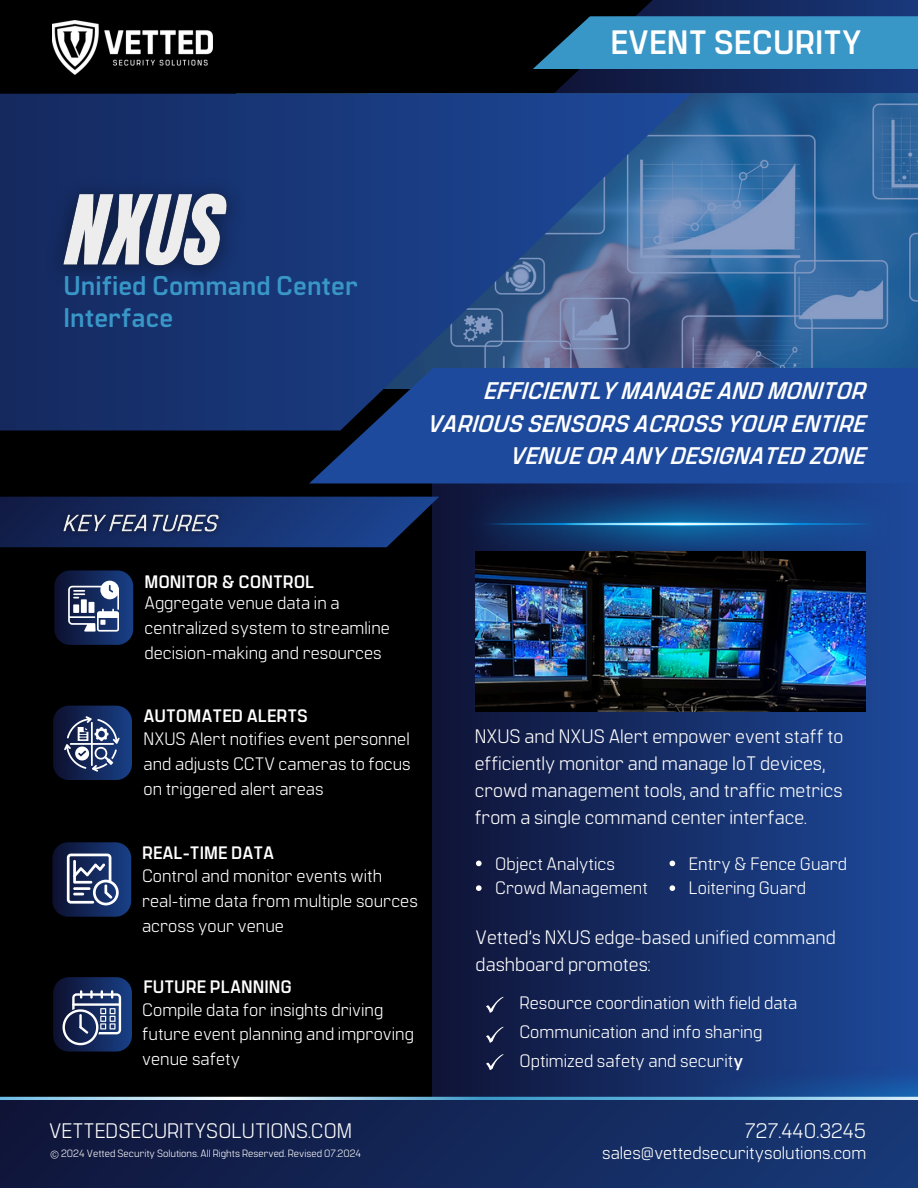
<style>
.page{position:relative;width:918px;height:1188px;background:#000}
.page>*{position:absolute;margin:0;border:0;box-sizing:border-box;transform-origin:0 0}
.t1{font:700 33.75px "Manifold CF";color:#fff}
.t2{font:700 27px/31.5px "Manifold CF";color:#3997c8}
.t3{font:italic 700 24px/32.7px "Manifold CF";color:#fff;text-align:right}
.t4{font:21px "Manifold CF";color:#fdfdfd}
.t5{font:19.5px/27px "Manifold CF";color:#fff}
.t6{font:18px/24.8px "Manifold CF";color:#fff}
.t7{font:700 18px "Manifold CF";color:#fff}
.t8{font:10.5px "Manifold CF";color:#fff}
.s1{font-family:"Gill Sans MT Std";font-weight:300}
.s2{font-weight:700}
</style>
<div class="page">
<svg style="left:554px;top:0;width:364px;height:93px;background:#112351"></svg>
<img style="left:52px;top:20px;width:160px;height:54px">
<div style="left:433px;top:484px;width:485px;height:632px;background:linear-gradient(to right,#0f1336,#1d499b)"></div>
<img style="left:691px;top:1064px;width:227px;height:33px">
<svg style="left:0;top:497px;width:439px;height:50px;background:#152f69"></svg>
<svg style="left:0;top:1097px;width:918px;height:4px;background:#709fc1"></svg>
<div style="left:0;top:1101px;width:918px;height:87px;background:linear-gradient(to right,#0f1539,#173877)"></div>
<img style="left:459px;top:486px;width:440px;height:76px">
<svg style="left:691px;top:94px;width:227px;height:274px;background:#396ba0"></svg>
<svg style="left:0;top:94px;width:691px;height:336px;background:#23417e"></svg>
<div style="left:309px;top:368px;width:609px;height:116px;background:#1d4a9c"></div>
<svg style="left:533px;top:16px;width:385px;height:53px;background:#348ab7"></svg>
<div style="left:54px;top:570px;width:79px;height:75px;background:linear-gradient(to right,#0d102e,#194087);border-radius:16px"></div>
<svg style="left:68px;top:581px;width:51px;height:50px;background:#717e9b"></svg>
<div style="left:53px;top:706px;width:79px;height:74px;background:linear-gradient(to right,#0d102f,#194087);border-radius:16px"></div>
<svg style="left:64px;top:716px;width:55px;height:55px;background:#546387"></svg>
<svg style="left:53px;top:977px;width:79px;height:75px;background:#132759"></svg>
<svg style="left:63px;top:990px;width:58px;height:55px;background:#526186"></svg>
<img style="left:475px;top:552px;width:391px;height:159px">
<svg style="left:52px;top:842px;width:79px;height:75px;background:#132758"></svg>
<svg style="left:67px;top:854px;width:52px;height:51px;background:#617093"></svg>
<img style="left:53px;top:504px;width:176px;height:39px">
<svg style="left:476px;top:861px;width:6px;height:5px"></svg>
<svg style="left:476px;top:885px;width:6px;height:6px"></svg>
<svg style="left:670px;top:861px;width:5px;height:5px"></svg>
<svg style="left:670px;top:885px;width:5px;height:6px"></svg>
<svg style="left:486px;top:997px;width:18px;height:16px"></svg>
<svg style="left:486px;top:1027px;width:18px;height:16px"></svg>
<svg style="left:486px;top:1054px;width:18px;height:16px"></svg>
<img style="left:33px;top:166px;width:224px;height:132px">
<h4 class="t1" style="left:610px;top:20px;width:253px">EVENT SECURITY</h4>
<p class="t2" style="left:64px;top:269px;width:296px">Unified Command Center<br>Interface</p>
<p class="t3" style="left:428px;top:373px;width:440px">EFFICIENTLY MANAGE AND MONITOR<br>VARIOUS SENSORS ACROSS YOUR ENTIRE<br>VENUE OR ANY DESIGNATED ZONE</p>
<p class="t7" style="left:144px;top:570px;width:171px">MONITOR &amp; CONTROL</p>
<p class="t6" style="left:144px;top:590px;width:247px">Aggregate venue data in a centralized system to streamline decision-making and resources</p>
<h6 class="t7" style="left:144px;top:704px;width:166px">AUTOMATED ALERTS</h6>
<p class="t6" style="left:144px;top:726px;width:269px;text-align:justify">NXUS Alert notifies event personnel and adjusts CCTV cameras to focus on triggered alert areas</p>
<p class="t7" style="left:142px;top:841px;width:134px">REAL-TIME DATA</p>
<p class="t6" style="left:142px;top:863px;width:277px">Control and monitor events with real-time data from multiple sources across your venue</p>
<p class="t7" style="left:144px;top:975px;width:150px">FUTURE PLANNING</p>
<p class="t6" style="left:142px;top:996px;width:273px">Compile data for insights driving future event planning and improving venue safety</p>
<p class="t4" style="left:49px;top:1117px;width:304px">VETTEDSECURITYSOLUTIONS.COM</p>
<p class="t8" style="left:50px;top:1147px;width:312px"><span class="s1">©</span> 2024 Vetted Security Solutions. All Rights Reserved. Revised 07.2024</p>
<p class="t5" style="left:475px;top:722px;width:370px">NXUS and NXUS Alert empower event staff to efficiently monitor and manage IoT devices, crowd management tools, and traffic metrics from a single command center interface.</p>
<p class="t6" style="left:495px;top:850px;width:121px">Object Analytics</p>
<p class="t6" style="left:495px;top:875px;width:154px">Crowd Management</p>
<p class="t6" style="left:689px;top:850px;width:160px">Entry &amp; Fence Guard</p>
<p class="t6" style="left:689px;top:875px;width:119px">Loitering Guard</p>
<p class="t5" style="left:476px;top:922px;width:362px">Vetted’s NXUS edge-based unified command dashboard promotes:</p>
<p class="t6" style="left:519px;top:989px;width:279px">Resource coordination with field data</p>
<p class="t6" style="left:519px;top:1019px;width:244px">Communication and info sharing</p>
<p class="t6" style="left:519px;top:1048px;width:225px">Optimized safety and securit<span class="s2">y</span></p>
<h6 class="t4" style="left:745px;top:1117px;width:123px">727.440.3245</h6>
<p class="t6" style="left:602px;top:1140px;width:266px">sales@vettedsecuritysolutions.com</p>
</div>
